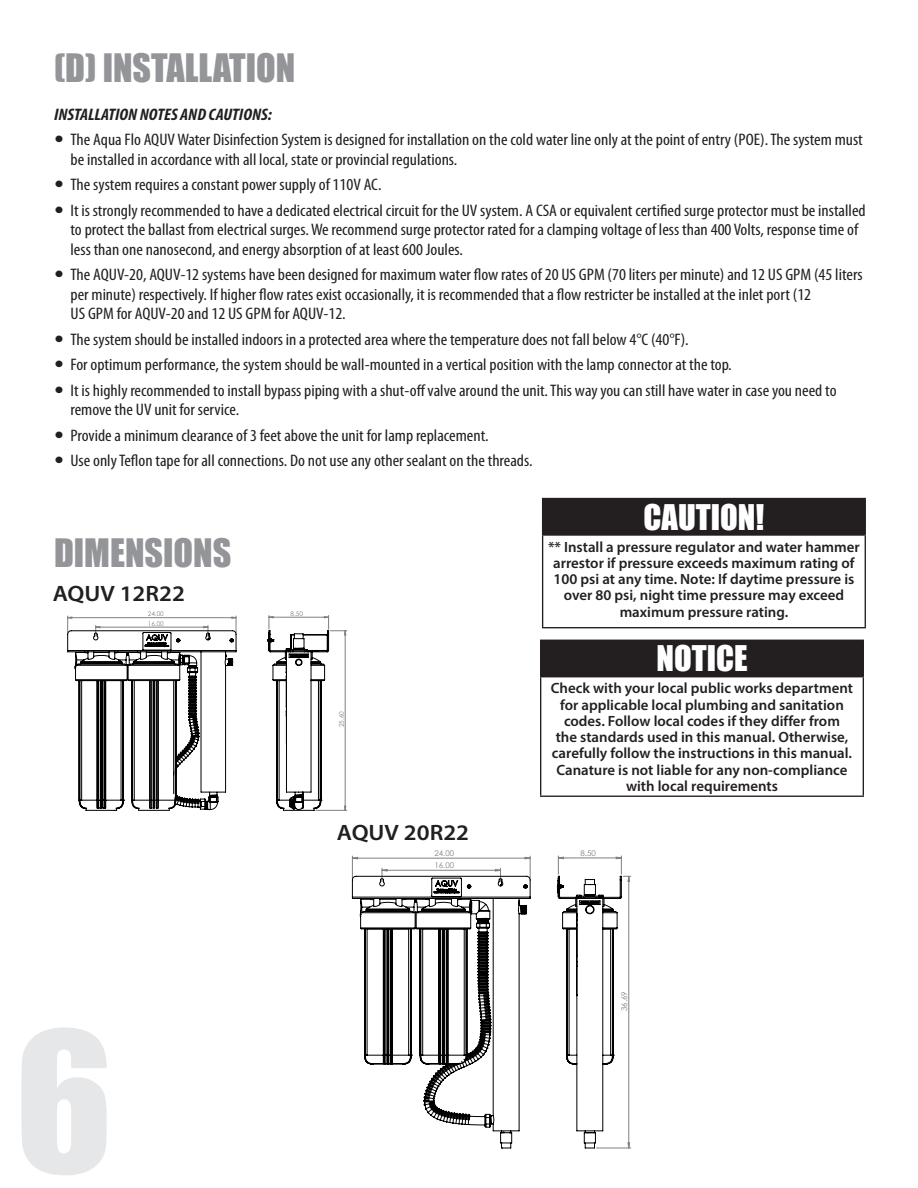
<style>
.page{position:relative;width:918px;height:1188px;background:#fff}
.page>*{position:absolute;margin:0;border:0;box-sizing:border-box;transform-origin:0 0}
.t1{font:180px "Impact";color:#e6e7e9}
.t2{font:36px "Impact";color:#939598}
.t3{font:32.55px "Impact";color:#fff}
.t4{font:600 22.35px "Myriad Pro";color:#231f20;scale:1.08 1}
.t5{font:condensed 16.8px/19.5px "Myriad Pro";color:#231f20;scale:1.08 1}
.t6{font:italic 700 condensed 16.8px "Myriad Pro";color:#231f20;scale:1.08 1}
.Justified{font:600 14.85px/16.2px "Myriad Pro";color:#231f20;text-align:center}
.t7{font:7.95px/12.1px "Century Gothic";color:#808080}
.t8{font:6.45px "Century Gothic";color:#808080}
</style>
<div class="page">
<div style="left:543px;top:499px;width:322px;height:36px;background:#231f20"></div>
<hr style="left:542px;top:498px;width:324px;height:1px;background:#231f20">
<hr style="left:542px;top:499px;width:1px;height:35px;background:#231f20">
<hr style="left:865px;top:499px;width:1px;height:35px;background:#231f20">
<hr style="left:542px;top:534px;width:324px;height:2px;background:#231f20">
<hr style="left:542px;top:536px;width:1px;height:91px;background:#231f20">
<hr style="left:865px;top:536px;width:1px;height:91px;background:#231f20">
<hr style="left:542px;top:627px;width:324px;height:1px;background:#231f20">
<svg style="left:267px;top:616px;width:80px;height:195px"></svg>
<svg style="left:67px;top:616px;width:170px;height:195px"></svg>
<hr style="left:175px;top:681px;width:1px;height:92px;background:#000">
<hr style="left:173px;top:681px;width:1px;height:94px;background:#000">
<hr style="left:176px;top:681px;width:1px;height:92px;background:#000">
<hr style="left:133px;top:680px;width:43px;height:1px;background:#000">
<svg style="left:352px;top:856px;width:179px;height:20px"></svg>
<svg style="left:352px;top:876px;width:179px;height:273px"></svg>
<svg style="left:557px;top:856px;width:74px;height:293px"></svg>
<div style="left:541px;top:640px;width:322px;height:37px;background:#231f20"></div>
<hr style="left:540px;top:640px;width:324px;height:1px;background:#231f20">
<hr style="left:540px;top:641px;width:1px;height:35px;background:#231f20">
<hr style="left:863px;top:641px;width:1px;height:35px;background:#231f20">
<hr style="left:540px;top:676px;width:324px;height:1px;background:#231f20">
<hr style="left:540px;top:677px;width:1px;height:119px;background:#231f20">
<hr style="left:863px;top:677px;width:1px;height:119px;background:#231f20">
<hr style="left:540px;top:796px;width:324px;height:1px;background:#231f20">
<p class="t2" style="left:54px;top:40px;width:243px">(D) INSTALLATION</p>
<p class="t6" style="left:54px;top:104px;width:203px">INSTALLATION NOTES AND CAUTIONS:</p>
<p class="t5" style="left:70px;top:130px;width:735px">The Aqua Flo AQUV Water Disinfection System is designed for installation on the cold water line only at the point of entry (POE). The system must be installed in accordance with all local, state or provincial regulations.</p>
<p class="t5" style="left:70px;top:175px;width:289px">The system requires a constant power supply of 110V AC.</p>
<p class="t5" style="left:70px;top:200px;width:738px">It is strongly recommended to have a dedicated electrical circuit for the UV system. A CSA or equivalent certified surge protector must be installed to protect the ballast from electrical surges. We recommend surge protector rated for a clamping voltage of less than 400 Volts, response time of less than one nanosecond, and energy absorption of at least 600 Joules.</p>
<p class="t5" style="left:70px;top:265px;width:735px">The AQUV-20, AQUV-12 systems have been designed for maximum water flow rates of 20 US GPM (70 liters per minute) and 12 US GPM (45 liters per minute) respectively. If higher flow rates exist occasionally, it is recommended that a flow restricter be installed at the inlet port (12<br>US GPM for AQUV-20 and 12 US GPM for AQUV-12.</p>
<p class="t5" style="left:70px;top:329px;width:574px">The system should be installed indoors in a protected area where the temperature does not fall below 4°C (40°F).</p>
<p class="t5" style="left:70px;top:355px;width:614px">For optimum performance, the system should be wall-mounted in a vertical position with the lamp connector at the top.</p>
<p class="t5" style="left:70px;top:380px;width:711px">It is highly recommended to install bypass piping with a shut-off valve around the unit. This way you can still have water in case you need to remove the UV unit for service.</p>
<p class="t5" style="left:70px;top:425px;width:389px">Provide a minimum clearance of 3 feet above the unit for lamp replacement.</p>
<p class="t5" style="left:70px;top:451px;width:429px">Use only Teflon tape for all connections. Do not use any other sealant on the threads.</p>
<p class="t2" style="left:54px;top:525px;width:179px">DIMENSIONS</p>
<p class="t4" style="left:53px;top:579px;width:124px">AQUV 12R22</p>
<p class="t3" style="left:644px;top:492px;width:122px">CAUTION!</p>
<p class="Justified" style="left:548px;top:538px;width:313px">** Install a pressure regulator and water hammer arrestor if pressure exceeds maximum rating of 100 psi at any time. Note: If daytime pressure is over 80 psi, night time pressure may exceed</p>
<p class="t8" style="left:148px;top:610px;width:18px">24.00</p>
<p class="Justified" style="left:620px;top:603px;width:170px">maximum pressure rating.</p>
<p class="t8" style="left:148px;top:619px;width:18px">16.00</p>
<p class="t8" style="left:291px;top:610px;width:14px">8.50</p>
<h1 class="t1" style="left:15px;top:962px;width:99px">6</h1>
<p class="t8" style="left:338px;top:727px;width:18px;rotate:-90deg">25.60</p>
<p class="t4" style="left:337px;top:818px;width:124px">AQUV 20R22</p>
<p class="t7" style="left:434px;top:847px;width:21px">24.00<br>16.00</p>
<p class="t3" style="left:656px;top:633px;width:93px">NOTICE</p>
<p class="Justified" style="left:551px;top:680px;width:304px">Check with your local public works department for applicable local plumbing and sanitation codes. Follow local codes if they differ from<br>the standards used in this manual. Otherwise, carefully follow the instructions in this manual.<br>Canature is not liable for any non-compliance with local requirements</p>
<p class="t7" style="left:580px;top:847px;width:17px">8.50</p>
<p class="t7" style="left:618px;top:1011px;width:21px;rotate:-90deg">36.69</p>
</div>
